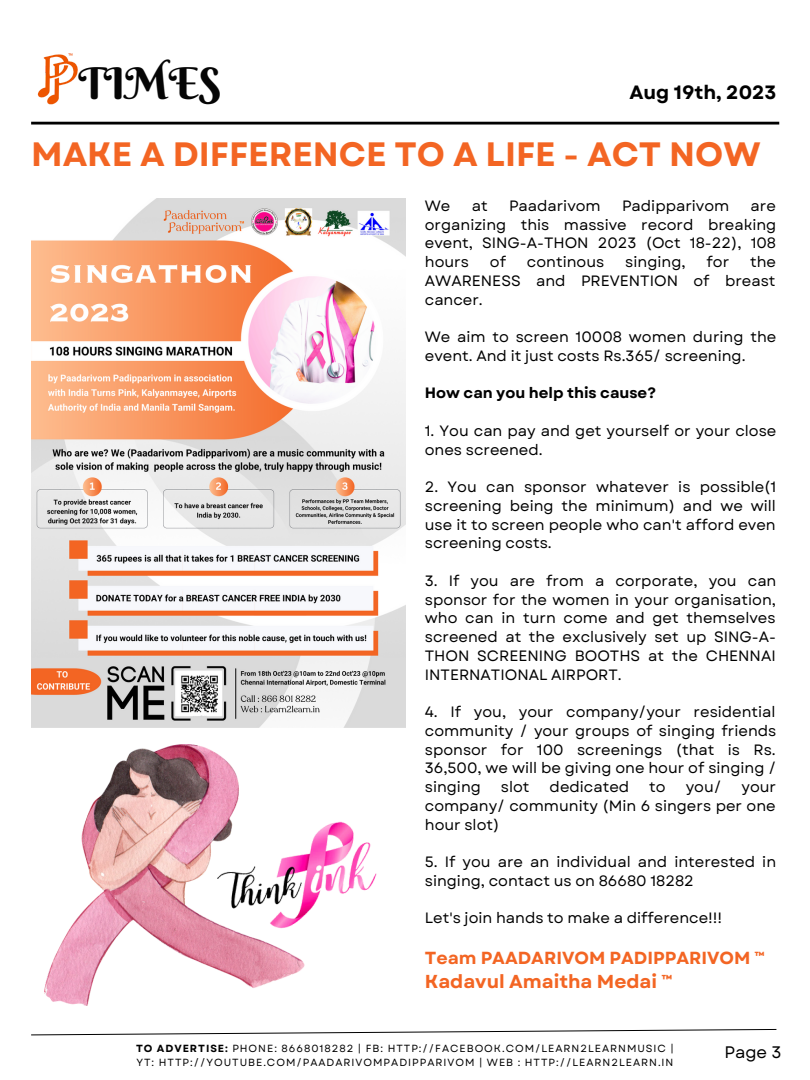
<style>
.page{position:relative;width:810px;height:1080px;background:#fff}
.page>*{position:absolute;margin:0;border:0;box-sizing:border-box;transform-origin:0 0}
.t1{font:43.75px "Berkshire Swash";color:#050505}
.t2{font:700 33.75px "Garet";color:#f36523}
.t3{font:700 19.25px "Garet";color:#000}
.t4{font:700 18.75px "Garet";color:#f36523}
.t5{font:700 17.5px "Garet";color:#f36523}
.t6{font:16.62px "Garet";color:#000}
.t7{font:15px/18.8px "Garet";color:#000;text-align:justify}
.t8{font:700 15px "Garet";color:#000}
.t9{font:10.38px "Garet";letter-spacing:.095em;color:#000}
.s1{font-weight:700}
</style>
<div class="page">
<hr style="left:31px;top:122px;width:748px;height:3px;background:#000">
<img style="left:37px;top:53px;width:41px;height:52px">
<svg style="left:31px;top:1029px;width:746px;height:7px"></svg>
<img style="left:305px;top:821px;width:72px;height:94px">
<img style="left:31px;top:199px;width:374px;height:528px">
<img style="left:45px;top:744px;width:260px;height:262px">
<p class="t1" style="left:78px;top:56px;width:144px">TIMES</p>
<p class="t2" style="left:31px;top:130px;width:731px">MAKE A DIFFERENCE TO A LIFE - ACT NOW</p>
<p class="t7" style="left:425px;top:196px;width:27px">We</p>
<p class="t7" style="left:472px;top:196px;width:17px">at</p>
<p class="t7" style="left:509px;top:196px;width:93px">Paadarivom</p>
<p class="t7" style="left:622px;top:196px;width:109px">Padipparivom</p>
<p class="t3" style="left:629px;top:78px;width:149px">Aug 19th, 2023</p>
<p class="t7" style="left:425px;top:196px;width:353px;text-indent:326px">are organizing this massive record breaking event, SING-A-THON 2023 (Oct 18-22), 108 hours</p>
<p class="t7" style="left:490px;top:253px;width:18px">of</p>
<p class="t7" style="left:527px;top:253px;width:79px">continous</p>
<p class="t7" style="left:625px;top:253px;width:62px">singing,</p>
<p class="t7" style="left:707px;top:253px;width:24px">for</p>
<p class="t7" style="left:425px;top:253px;width:353px;text-indent:325px">the AWARENESS and PREVENTION of breast cancer.</p>
<p class="t7" style="left:425px;top:328px;width:353px">We aim to screen 10008 women during the event. And it just costs Rs.365/ screening.</p>
<p class="t8" style="left:425px;top:382px;width:233px">How can you help this cause?</p>
<p class="t7" style="left:425px;top:421px;width:353px">1. You can pay and get yourself or your close ones screened.</p>
<p class="t7" style="left:425px;top:478px;width:353px">2. You can sponsor whatever is possible(1 screening being the minimum) and we will use it to screen people who can't afford even screening costs.</p>
<p class="t7" style="left:425px;top:571px;width:353px">3. If you are from a corporate, you can sponsor for the women in your organisation, who can in turn come and get themselves screened at the exclusively set up SING-A-THON SCREENING BOOTHS at the CHENNAI INTERNATIONAL AIRPORT.</p>
<p class="t7" style="left:425px;top:703px;width:353px">4. If you, your company/your residential community / your groups of singing friends sponsor for 100 screenings (that is Rs.<br>36,500, we will be giving one hour of singing / singing</p>
<p class="t7" style="left:501px;top:778px;width:30px">slot</p>
<p class="t7" style="left:550px;top:778px;width:81px">dedicated</p>
<p class="t7" style="left:649px;top:778px;width:18px">to</p>
<p class="t7" style="left:686px;top:778px;width:37px">you/</p>
<p class="t7" style="left:425px;top:778px;width:353px;text-indent:317px">your company/ community (Min 6 singers per one hour slot)</p>
<p class="t7" style="left:425px;top:853px;width:353px">5. If you are an individual and interested in singing, contact us on 86680 18282</p>
<p class="t7" style="left:425px;top:909px;width:299px">Let's join hands to make a difference!!!</p>
<p class="t5" style="left:425px;top:945px;width:336px">Team PAADARIVOM PADIPPARIVOM ™️</p>
<p class="t4" style="left:425px;top:968px;width:243px">Kadavul Amaitha Medai ™️</p>
<p class="t9" style="left:136px;top:1041px;width:539px"><span class="s1">TO ADVERTISE:</span> PHONE: 8668018282 | FB: HTTP://FACEBOOK.COM/LEARN2LEARNMUSIC |</p>
<p class="t9" style="left:137px;top:1055px;width:538px">YT: HTTP://YOUTUBE.COM/PAADARIVOMPADIPPARIVOM | WEB : HTTP://LEARN2LEARN.IN</p>
<p class="t6" style="left:724px;top:1041px;width:59px">Page 3</p>
</div>
